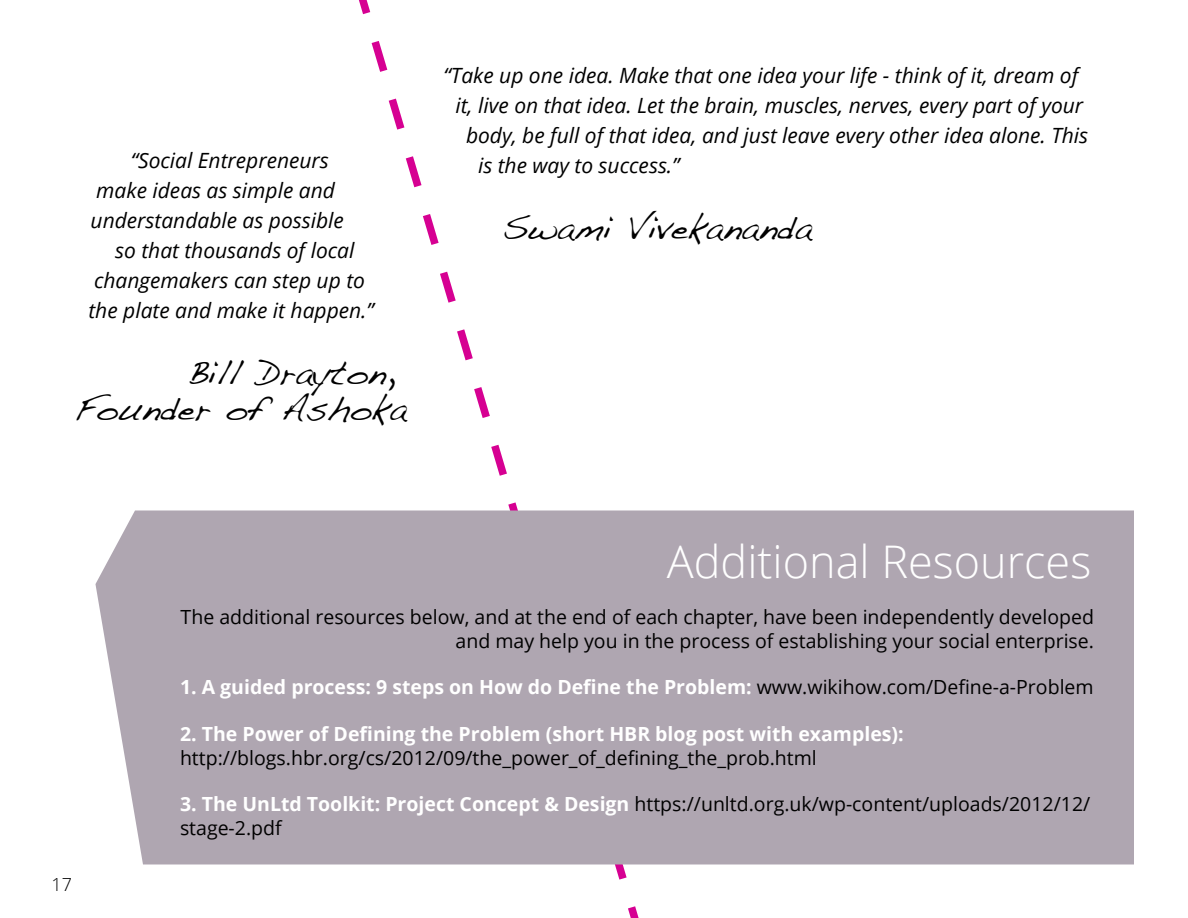
<style>
.page{position:relative;width:1188px;height:918px;background:#fff}
.page>*{position:absolute;margin:0;border:0;box-sizing:border-box;transform-origin:0 0}
.t1{font:300 45px "Open Sans";color:#fff}
.t2{font:30px/36px "Dakota";color:#000}
.t3{font:italic 21px "Open Sans";color:#000101}
.t4{font:19.5px/23.4px "Open Sans";color:#000}
.t5{font:700 19.5px "Open Sans";color:#fff}
.t6{font:300 18px "Open Sans";color:#000}
.s1{font-weight:400;color:#000}
.s2{font-weight:700;color:#fff}
</style>
<div class="page">
<svg style="left:349px;top:0;width:300px;height:918px"></svg>
<div style="left:95px;top:510px;width:1039px;height:354px;background:#afa6b1"></div>
<p class="t3" style="left:131px;top:146px;width:200px">“Social Entrepreneurs</p>
<p class="t3" style="left:96px;top:176px;width:240px">make ideas as simple and</p>
<p class="t3" style="left:91px;top:206px;width:255px">understandable as possible</p>
<p class="t3" style="left:115px;top:236px;width:241px">so that thousands of local</p>
<p class="t3" style="left:94px;top:266px;width:272px">changemakers can step up to</p>
<p class="t3" style="left:89px;top:296px;width:287px">the plate and make it happen.”</p>
<p class="t2" style="left:74px;top:359px;width:334px;text-indent:113px">Bill Drayton,<br>Founder of Ashoka</p>
<p class="t3" style="left:444px;top:61px;width:636px">“Take up one idea. Make that one idea your life - think of it, dream of</p>
<p class="t3" style="left:456px;top:91px;width:629px">it, live on that idea. Let the brain, muscles, nerves, every part of your</p>
<p class="t3" style="left:466px;top:121px;width:624px">body, be full of that idea, and just leave every other idea alone. This</p>
<p class="t3" style="left:478px;top:151px;width:203px">is the way to success.”</p>
<p class="t2" style="left:502px;top:213px;width:312px">Swami Vivekananda</p>
<p class="t1" style="left:667px;top:531px;width:426px">Additional Resources</p>
<p class="t6" style="left:51px;top:872px;width:22px">17</p>
<p class="t4" style="left:181px;top:605px;width:915px;text-align:right">The additional resources below, and at the end of each chapter, have been independently developed and may help you in the process of establishing your social enterprise.</p>
<p class="t5" style="left:180px;top:673px;width:915px">1. A guided process: 9 steps on How do Define the Problem: <span class="s1">www.wikihow.com/Define-a-Problem</span></p>
<p class="t4" style="left:180px;top:722px;width:725px"><span class="s2">2. The Power of Defining the Problem (short HBR blog post with examples): </span>http://blogs.hbr.org/cs/2012/09/the_power_of_defining_the_prob.html</p>
<p class="t4" style="left:180px;top:792px;width:912px"><span class="s2">3. The UnLtd Toolkit: Project Concept &amp; Design</span> https://unltd.org.uk/wp-content/uploads/2012/12/ stage-2.pdf</p>
</div>
